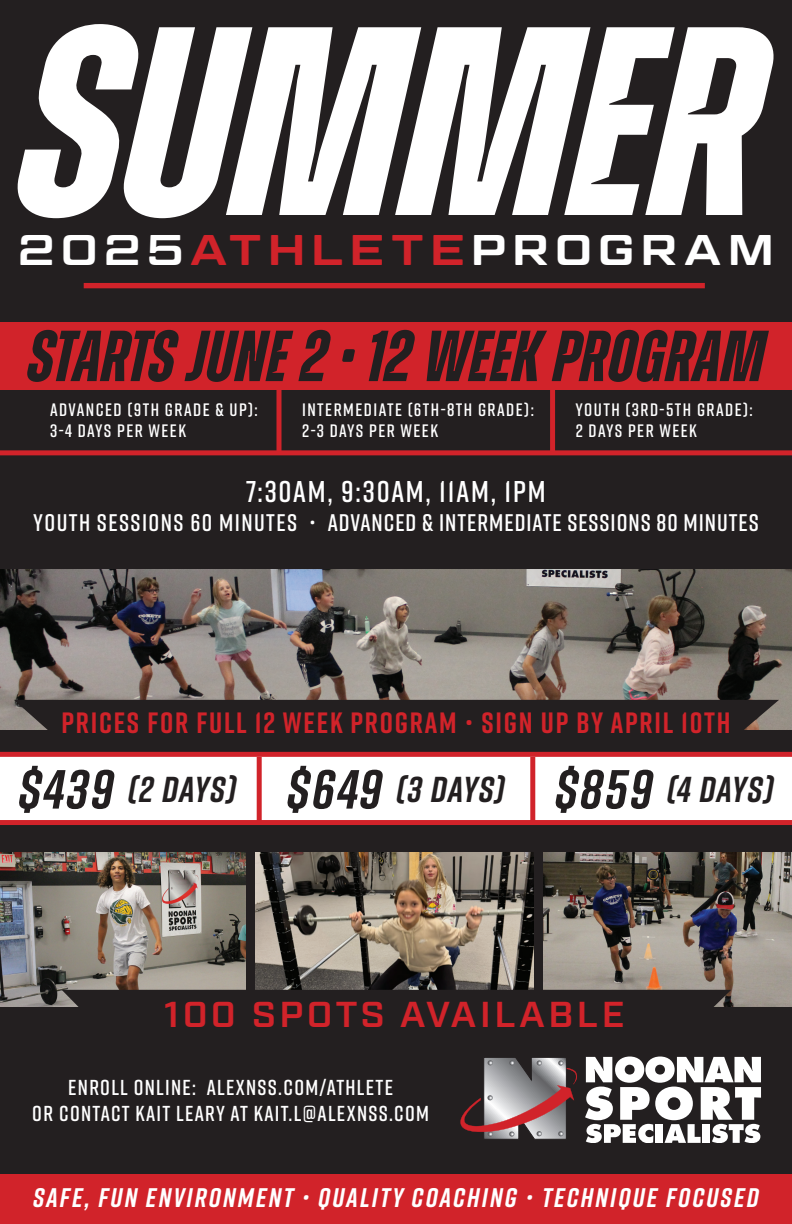
<style>
.page{position:relative;width:792px;height:1224px;background:#231f20}
.page>*{position:absolute;margin:0;border:0;box-sizing:border-box;transform-origin:0 0}
.t1{font:italic 700 268.2px "Zuume Cut";color:#fff;scale:1.06 1}
.t2{font:italic 700 72px "Zuume Cut";letter-spacing:.015em;color:#231f20}
.t3{font:600 42.9px "Geom Graphic";letter-spacing:.155em;color:#fff}
.t4{font:italic 700 36px "Rift";letter-spacing:.03em;color:#231f20}
.t5{font:600 36px "Industry";letter-spacing:.08em;color:#d1232a;scale:1.09 1}
.t6{font:600 30px "Rift";letter-spacing:.06em;color:#fff}
.t7{font:700 29.3px "Rift";letter-spacing:.06em;color:#d1232a}
.t8{font:italic 700 26.9px "Rift";letter-spacing:.08em;color:#fff}
.t9{font:600 24px "Rift";letter-spacing:.04em;color:#fff}
.t10{font:600 21.6px "Rift";letter-spacing:.06em;color:#fff}
.t11{font:600 18px "Rift";letter-spacing:.08em;color:#fff}
.s1{color:#d1232a}
.s2{font-size:55px}
</style>
<div class="page">
<div style="left:0;top:322px;width:792px;height:67px;background:#d1232a"></div>
<div style="left:0;top:755px;width:792px;height:66px;background:#fff"></div>
<img style="left:0;top:569px;width:792px;height:161px">
<img style="left:0;top:852px;width:245px;height:154px">
<img style="left:255px;top:852px;width:279px;height:138px">
<img style="left:543px;top:852px;width:249px;height:154px">
<div style="left:84px;top:283px;width:621px;height:5px;background:#d1232a"></div>
<svg style="left:62px;top:990px;width:669px;height:17px"></svg>
<svg style="left:14px;top:700px;width:765px;height:30px"></svg>
<svg style="left:460px;top:1057px;width:117px;height:83px"></svg>
<svg style="left:585px;top:1057px;width:176px;height:86px"></svg>
<div style="left:0;top:1174px;width:792px;height:50px;background:#d1232a"></div>
<div style="left:276px;top:387px;width:6px;height:67px;background:#d1232a"></div>
<div style="left:550px;top:387px;width:5px;height:67px;background:#d1232a"></div>
<div style="left:257px;top:757px;width:5px;height:67px;background:#d1232a"></div>
<div style="left:530px;top:757px;width:5px;height:67px;background:#d1232a"></div>
<div style="left:0;top:450px;width:792px;height:5px;background:#d1232a"></div>
<div style="left:0;top:820px;width:792px;height:5px;background:#d1232a"></div>
<div style="left:0;top:752px;width:792px;height:5px;background:#d1232a"></div>
<p class="t1" style="left:20px;top:-19px;width:699px">SUMMER</p>
<p class="t3" style="left:18px;top:223px;width:757px">2025<span class="s1">ATHLETE</span>PROGRAM</p>
<p class="t2" style="left:28px;top:318px;width:738px">STARTS JUNE 2 • 12 WEEK PROGRAM</p>
<p class="t11" style="left:50px;top:397px;width:209px">ADVANCED (9TH GRADE &amp; UP):</p>
<p class="t11" style="left:302px;top:397px;width:233px">INTERMEDIATE (6TH-8TH GRADE):</p>
<p class="t11" style="left:576px;top:397px;width:179px">YOUTH (3RD-5TH GRADE):</p>
<p class="t11" style="left:50px;top:418px;width:138px">3-4 DAYS PER WEEK</p>
<p class="t11" style="left:302px;top:418px;width:137px">2-3 DAYS PER WEEK</p>
<p class="t11" style="left:576px;top:418px;width:123px">2 DAYS PER WEEK</p>
<p class="t6" style="left:246px;top:471px;width:301px">7:30AM, 9:30AM, 11AM, 1PM</p>
<p class="t9" style="left:33px;top:506px;width:727px">YOUTH SESSIONS 60 MINUTES • ADVANCED &amp; INTERMEDIATE SESSIONS 80 MINUTES</p>
<p class="t7" style="left:61px;top:701px;width:671px">PRICES FOR FULL 12 WEEK PROGRAM • SIGN UP BY APRIL 10TH</p>
<p class="t4" style="left:18px;top:764px;width:219px"><span class="s2">$439</span> (2 DAYS)</p>
<p class="t4" style="left:287px;top:764px;width:219px"><span class="s2">$649</span> (3 DAYS)</p>
<p class="t4" style="left:555px;top:764px;width:220px"><span class="s2">$859</span> (4 DAYS)</p>
<p class="t5" style="left:164px;top:993px;width:424px">100 SPOTS AVAILABLE</p>
<p class="t10" style="left:68px;top:1072px;width:326px">ENROLL ONLINE: ALEXNSS.COM/ATHLETE</p>
<p class="t10" style="left:32px;top:1098px;width:398px">OR CONTACT KAIT LEARY AT KAIT.L@ALEXNSS.COM</p>
<p class="t8" style="left:33px;top:1178px;width:727px">SAFE, FUN ENVIRONMENT • QUALITY COACHING • TECHNIQUE FOCUSED</p>
</div>
